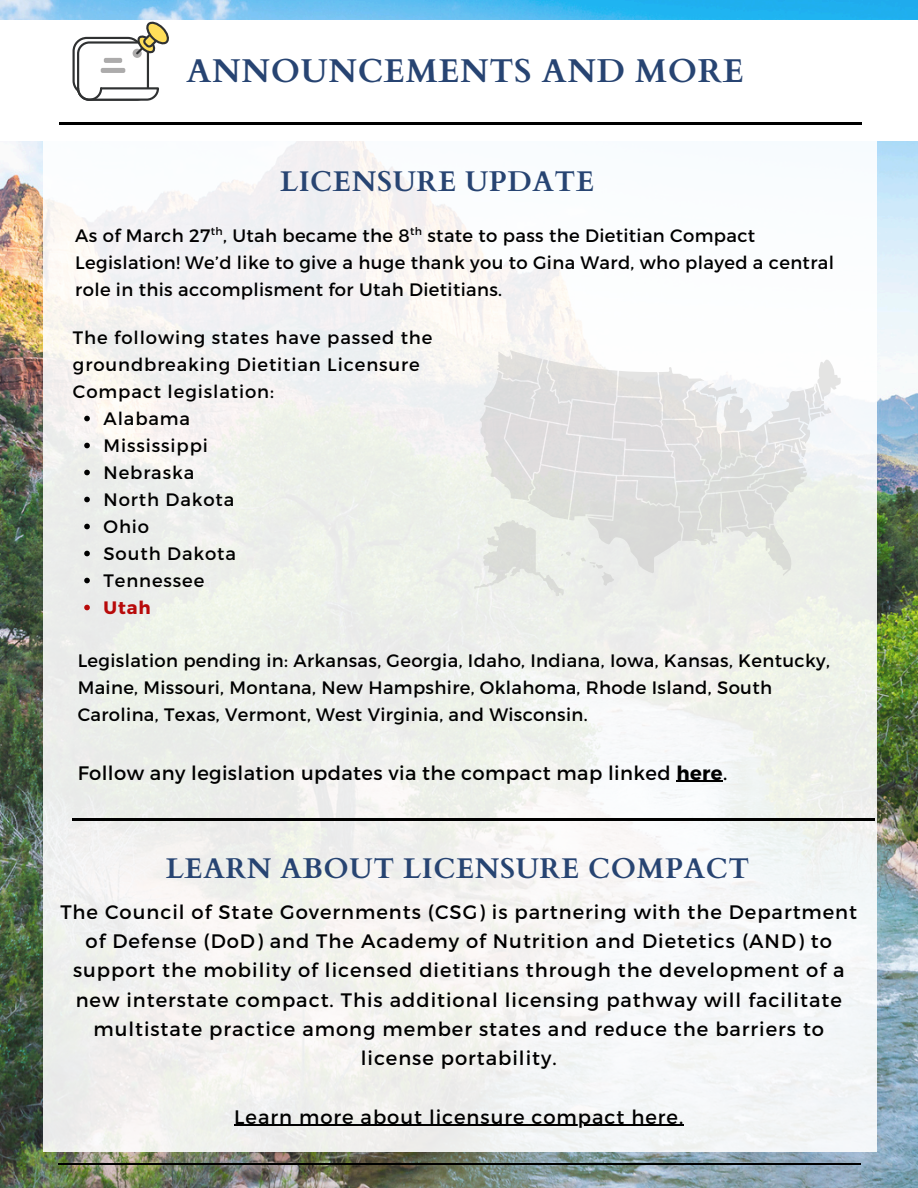
<style>
.page{position:relative;width:918px;height:1188px;background:#fff}
.page>*{position:absolute;margin:0;border:0;box-sizing:border-box;transform-origin:0 0}
.t1{font:700 33px "Cardo";letter-spacing:.02em;color:#274472}
.t2{font:700 28.5px "Cardo";letter-spacing:.02em;color:#274472}
.t3{font:19.5px/29.2px "Montserrat";letter-spacing:.05em;color:#000;text-align:center}
.t4{font:19.5px "Montserrat";letter-spacing:.02em;color:#000}
.t5{font:18px/27px "Montserrat";letter-spacing:.02em;color:#000}
.t6{font:18px/27px "Montserrat";letter-spacing:.05em;color:#000}
.t7{font:700 18px "Montserrat";color:#b80a0a}
.t8{font:10.8px "Montserrat";color:#000}
.s1{font-weight:700}
</style>
<div class="page">
<img style="left:0;top:0;width:918px;height:1188px">
<div style="left:44px;top:39px;width:833px;height:1112px;background:linear-gradient(to bottom,#f5f6f5,#f0f1ef)"></div>
<div style="left:0;top:20px;width:918px;height:121px;background:#fff"></div>
<hr style="left:59px;top:123px;width:803px;height:1px;background:#000">
<div style="left:73px;top:37px;width:69px;height:58px;border:2px solid #2f3132;border-radius:13px"></div>
<div style="left:78px;top:43px;width:70px;height:57px;background:#fff;border-radius:11px"></div>
<div style="left:77px;top:41px;width:72px;height:60px;border:2px solid #2f3132;border-radius:11px"></div>
<svg style="left:76px;top:86px;width:83px;height:15px"></svg>
<div style="left:133px;top:49px;width:9px;height:9px;background:#acabab;border-radius:50%"></div>
<svg style="left:134px;top:21px;width:35px;height:35px"></svg>
<div style="left:104px;top:58px;width:18px;height:5px;background:#acabab;border-radius:2px"></div>
<div style="left:101px;top:68px;width:24px;height:5px;background:#acabab;border-radius:2px"></div>
<hr style="left:58px;top:1163px;width:802px;height:1px;background:#000">
<hr style="left:72px;top:819px;width:803px;height:1px;background:#000">
<svg style="left:474px;top:350px;width:367px;height:246px"></svg>
<hr style="left:234px;top:1125px;width:450px;height:1px;background:#000">
<svg style="left:84px;top:416px;width:6px;height:5px"></svg>
<svg style="left:84px;top:443px;width:6px;height:5px"></svg>
<svg style="left:84px;top:470px;width:6px;height:5px"></svg>
<svg style="left:84px;top:497px;width:6px;height:5px"></svg>
<svg style="left:84px;top:524px;width:6px;height:5px"></svg>
<svg style="left:84px;top:551px;width:6px;height:5px"></svg>
<svg style="left:84px;top:578px;width:6px;height:5px"></svg>
<svg style="left:84px;top:605px;width:6px;height:5px"></svg>
<hr style="left:676px;top:781px;width:47px;height:1px;background:#000">
<p class="t1" style="left:187px;top:49px;width:559px">ANNOUNCEMENTS AND MORE</p>
<p class="t2" style="left:280px;top:162px;width:316px">LICENSURE UPDATE</p>
<h2 class="t8" style="left:211px;top:224px;width:13px">th</h2>
<h2 class="t8" style="left:410px;top:224px;width:13px">th</h2>
<h2 class="t5" style="left:75px;top:222px;width:760px">As of March 27 , Utah became the 8 state to pass the Dietitian Compact<br>Legislation! We’d like to give a huge thank you to Gina Ward, who played a central role in this accomplisment for Utah Dietitians.</h2>
<p class="t6" style="left:73px;top:323px;width:361px">The following states have passed the groundbreaking Dietitian Licensure<br>Compact legislation:</p>
<p class="t6" style="left:104px;top:404px;width:88px">Alabama</p>
<p class="t6" style="left:104px;top:431px;width:106px">Mississippi</p>
<p class="t6" style="left:104px;top:458px;width:92px">Nebraska</p>
<p class="t6" style="left:104px;top:485px;width:132px">North Dakota</p>
<p class="t5" style="left:104px;top:512px;width:47px">Ohio</p>
<p class="t6" style="left:104px;top:539px;width:134px">South Dakota</p>
<p class="t6" style="left:104px;top:566px;width:102px">Tennessee</p>
<p class="t7" style="left:104px;top:596px;width:49px">Utah</p>
<p class="t5" style="left:78px;top:646px;width:754px">Legislation pending in: Arkansas, Georgia, Idaho, Indiana, Iowa, Kansas, Kentucky,<br>Maine, Missouri, Montana, New Hampshire, Oklahoma, Rhode Island, South<br>Carolina, Texas, Vermont, West Virginia, and Wisconsin.</p>
<p class="t4" style="left:78px;top:760px;width:651px">Follow any legislation updates via the compact map linked <span class="s1">here</span>.</p>
<p class="t2" style="left:166px;top:850px;width:585px">LEARN ABOUT LICENSURE COMPACT</p>
<h1 class="t3" style="left:60px;top:896px;width:798px">The Council of State Governments (CSG) is partnering with the Department of Defense (DoD) and The Academy of Nutrition and Dietetics (AND) to support the mobility of licensed dietitians through the development of a new interstate compact. This additional licensing pathway will facilitate multistate practice among member states and reduce the barriers to license portability.</h1>
<h2 class="t3" style="left:234px;top:1101px;width:450px">Learn more about licensure compact here.</h2>
</div>
